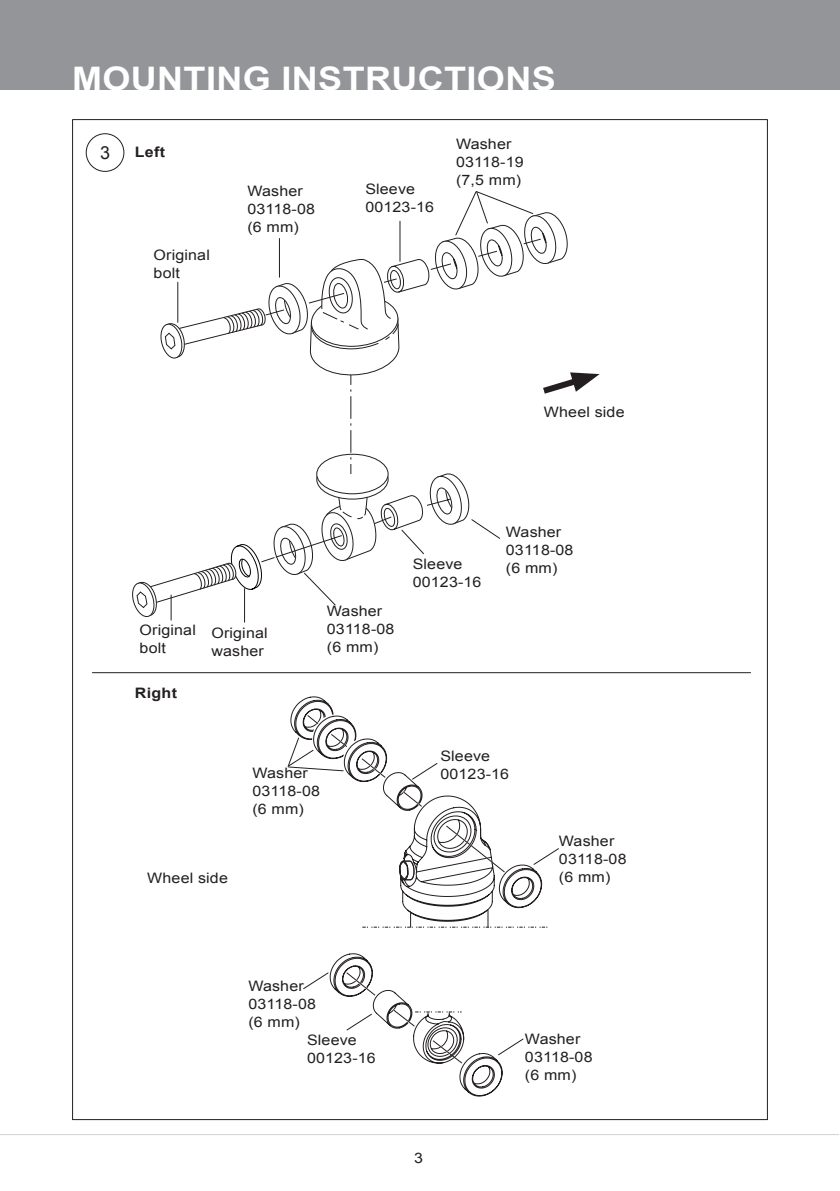
<style>
.page{position:relative;width:840px;height:1191px;background:#fff}
.page>*{position:absolute;margin:0;border:0;box-sizing:border-box;transform-origin:0 0}
.t1{font:700 32.4px "Arial";letter-spacing:.01em;color:#fff;scale:1.11 1}
.t2{font:18px "Arial";color:#231f20}
.t3{font:14.4px/18px "Arial";letter-spacing:.01em;color:#231f20;scale:1.11 1}
.t4{font:700 14.4px "Arial";letter-spacing:.02em;color:#231f20;scale:1.11 1}
</style>
<div class="page">
<div style="left:0;top:0;width:839px;height:90px;background:#939598"></div>
<hr style="left:0;top:1134px;width:838px;height:1px;background:#d1d2d4">
<svg style="left:459px;top:1064px;width:44px;height:32px"></svg>
<div style="left:86px;top:133px;width:38px;height:39px;border:1px solid #231f20;border-radius:50%"></div>
<hr style="left:244px;top:588px;width:1px;height:34px;background:#231f20">
<hr style="left:92px;top:672px;width:658px;height:1px;background:#231f20">
<svg style="left:287px;top:696px;width:272px;height:368px"></svg>
<svg style="left:132px;top:191px;width:467px;height:429px"></svg>
<h1 class="t1" style="left:72px;top:57px;width:437px">MOUNTING INSTRUCTIONS</h1>
<p class="t2" style="left:100px;top:141px;width:12px">3</p>
<p class="t4" style="left:135px;top:142px;width:29px">Left</p>
<p class="t3" style="left:153px;top:246px;width:52px">Original bolt</p>
<p class="t3" style="left:247px;top:182px;width:62px">Washer<br>03118-08 (6 mm)</p>
<p class="t3" style="left:365px;top:180px;width:63px">Sleeve<br>00123-16</p>
<p class="t3" style="left:456px;top:136px;width:62px">Washer<br>03118-19 (7,5 mm)</p>
<p class="t3" style="left:543px;top:403px;width:74px">Wheel side</p>
<p class="t3" style="left:139px;top:621px;width:52px">Original bolt</p>
<p class="t4" style="left:135px;top:683px;width:39px">Right</p>
<p class="t3" style="left:211px;top:623px;width:52px">Original washer</p>
<p class="t3" style="left:327px;top:602px;width:62px">Washer<br>03118-08 (6 mm)</p>
<p class="t3" style="left:412px;top:555px;width:63px">Sleeve<br>00123-16</p>
<p class="t3" style="left:505px;top:523px;width:62px">Washer<br>03118-08 (6 mm)</p>
<p class="t3" style="left:147px;top:868px;width:74px">Wheel side</p>
<p class="t3" style="left:252px;top:764px;width:62px">Washer<br>03118-08 (6 mm)</p>
<p class="t3" style="left:440px;top:747px;width:63px">Sleeve<br>00123-16</p>
<p class="t3" style="left:558px;top:832px;width:62px">Washer<br>03118-08 (6 mm)</p>
<p class="t3" style="left:248px;top:977px;width:62px">Washer<br>03118-08 (6 mm)</p>
<p class="t3" style="left:307px;top:1031px;width:63px">Sleeve<br>00123-16</p>
<p class="t3" style="left:414px;top:1149px;width:10px">3</p>
<p class="t3" style="left:524px;top:1030px;width:62px">Washer<br>03118-08 (6 mm)</p>
</div>
